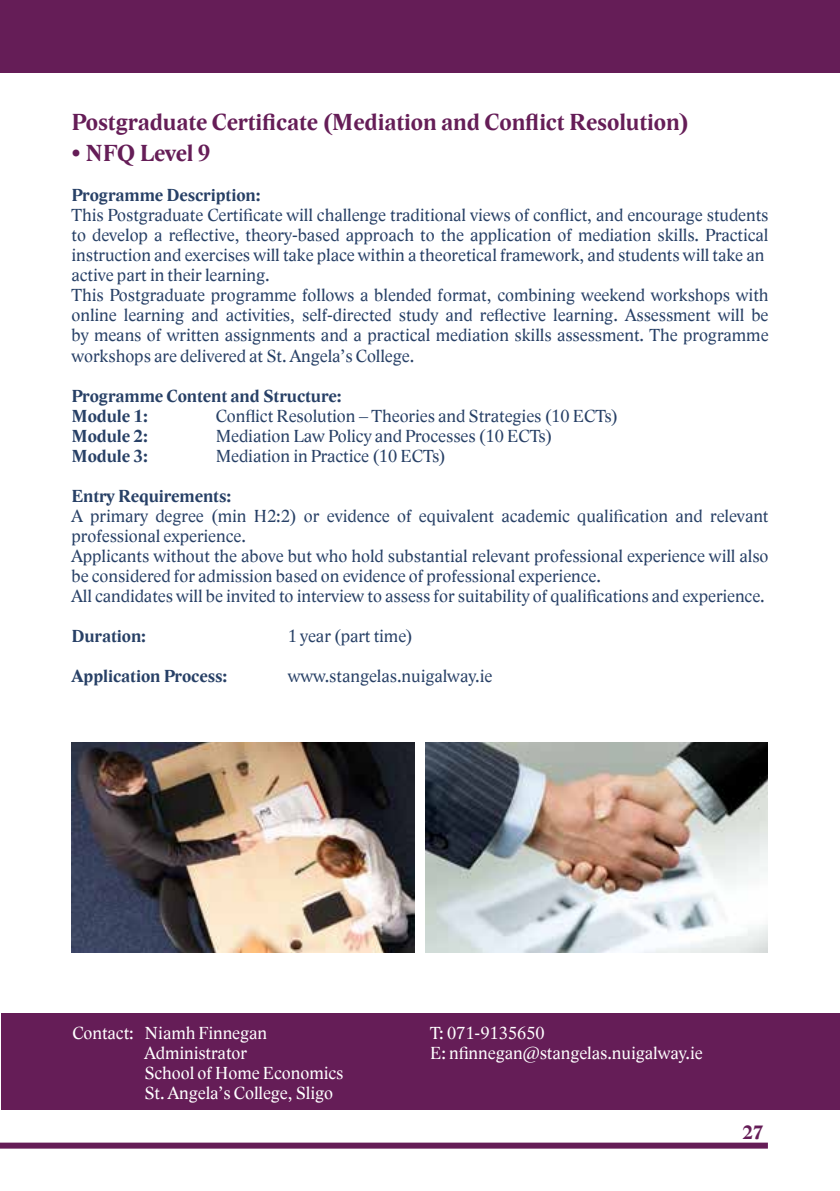
<style>
.page{position:relative;width:840px;height:1191px;background:#fff}
.page>*{position:absolute;margin:0;border:0;box-sizing:border-box;transform-origin:0 0}
.t1{font:700 24px "Lido STFCE";color:#651d57}
.t2{font:700 20px "Lido STFCE";color:#651d57}
.t3{font:18px/20px "Lido STFCE";color:#274066}
.t4{font:18px/20px "Lido STFCE";color:#fff}
.t5{font:700 18px/20px "Lido STFCE";color:#274066}
</style>
<div class="page">
<div style="left:0;top:0;width:839px;height:72px;background:#651d57"></div>
<div style="left:0;top:1142px;width:767px;height:6px;background:#651d57"></div>
<img style="left:71px;top:743px;width:343px;height:209px">
<img style="left:425px;top:743px;width:342px;height:209px">
<div style="left:2px;top:1013px;width:837px;height:96px;background:#651d57"></div>
<h1 class="t1" style="left:71px;top:108px;width:619px">Postgraduate Certificate (Mediation and Conflict Resolution)</h1>
<h1 class="t1" style="left:71px;top:139px;width:140px">• NFQ Level 9</h1>
<p class="t5" style="left:71px;top:186px;width:190px">Programme Description:</p>
<p class="t3" style="left:71px;top:206px;width:698px">This Postgraduate Certificate will challenge traditional views of conflict, and encourage students to develop a reflective, theory-based approach to the application of mediation skills. Practical instruction and exercises will take place within a theoretical framework, and students will take an active part in their learning.<br>This Postgraduate programme follows a blended format, combining weekend workshops with online learning and activities, self-directed study and reflective learning. Assessment will be by means of written assignments and a practical mediation skills assessment. The programme workshops are delivered at St. Angela’s College.</p>
<p class="t5" style="left:71px;top:386px;width:271px">Programme Content and Structure:<br>Module 1:</p>
<p class="t3" style="left:215px;top:405px;width:404px">Conflict Resolution – Theories and Strategies (10 ECTs)</p>
<p class="t5" style="left:71px;top:426px;width:78px">Module 2:</p>
<p class="t3" style="left:215px;top:425px;width:338px">Mediation Law Policy and Processes (10 ECTs)</p>
<p class="t5" style="left:71px;top:446px;width:78px">Module 3:</p>
<p class="t3" style="left:215px;top:445px;width:231px">Mediation in Practice (10 ECTs)</p>
<p class="t5" style="left:71px;top:486px;width:161px">Entry Requirements:</p>
<p class="t3" style="left:71px;top:505px;width:698px">A primary degree (min H2:2) or evidence of equivalent academic qualification and relevant professional experience.<br>Applicants without the above but who hold substantial relevant professional experience will also be considered for admission based on evidence of professional experience.<br>All candidates will be invited to interview to assess for suitability of qualifications and experience.</p>
<p class="t5" style="left:71px;top:626px;width:76px">Duration:</p>
<p class="t3" style="left:287px;top:625px;width:126px">1 year (part time)</p>
<p class="t5" style="left:71px;top:666px;width:157px">Application Process:</p>
<p class="t3" style="left:287px;top:665px;width:206px">www.stangelas.nuigalway.ie</p>
<p class="t4" style="left:144px;top:1022px;width:200px;text-indent:-72px">Contact: Niamh Finnegan<br>Administrator<br>School of Home Economics<br>St. Angela’s College, Sligo</p>
<p class="t4" style="left:430px;top:1022px;width:274px">T: 071-9135650<br>E: nfinnegan@stangelas.nuigalway.ie</p>
<p class="t2" style="left:742px;top:1120px;width:23px">27</p>
</div>
